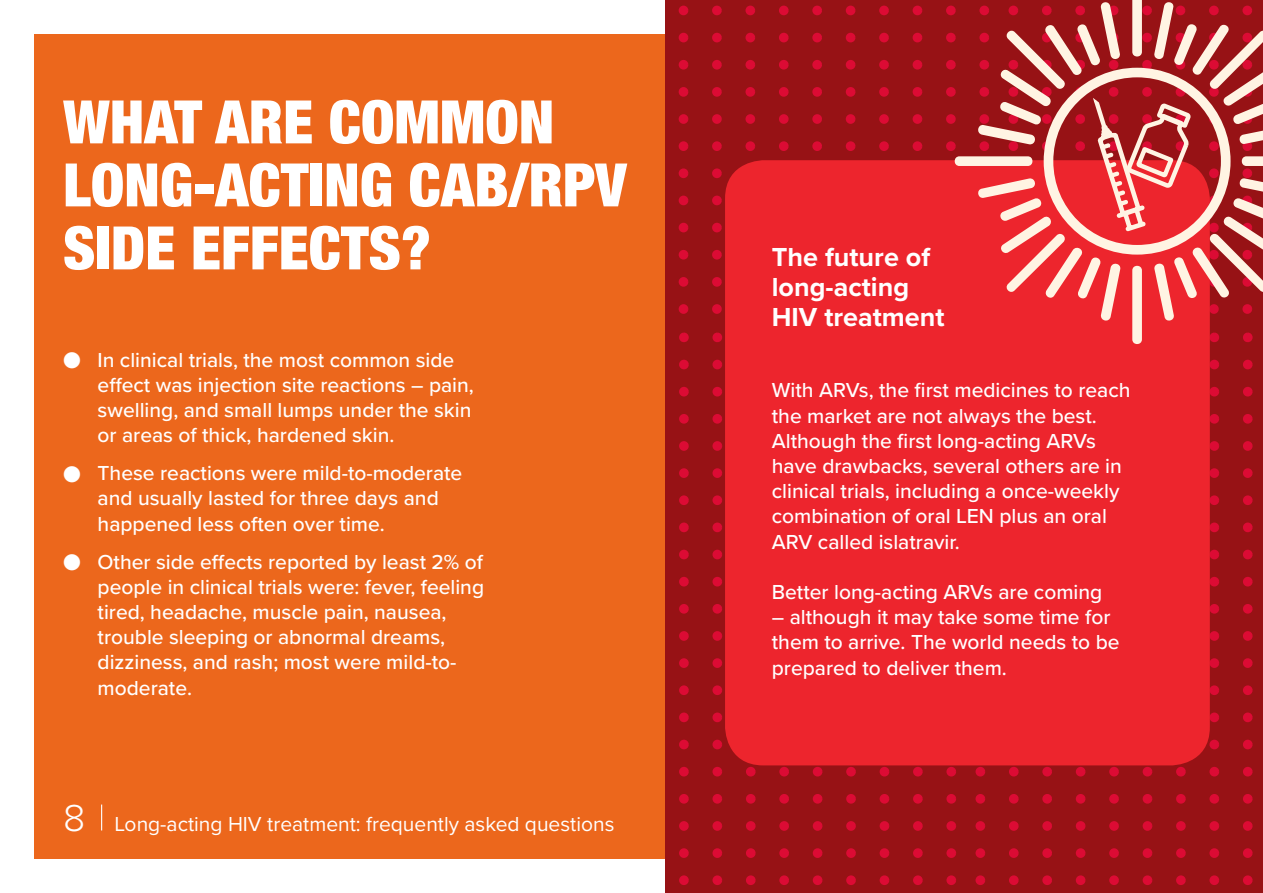
<style>
.page{position:relative;width:1263px;height:893px;background:#fff}
.page>*{position:absolute;margin:0;border:0;box-sizing:border-box;transform-origin:0 0}
.t1{font:900 condensed 60px/63px "Helvetica Neue";color:#fff}
.t2{font:700 27px/30px "Proxima Nova";color:#fff}
.t3{font:500 21px/25.2px "Proxima Nova";color:#fff}
.t4{font:21px "Proxima Nova";color:#fff}
.s1{font-weight:300;font-size:39px}
</style>
<div class="page">
<div style="left:34px;top:34px;width:1229px;height:825px;background:#ec671c"></div>
<svg style="left:101px;top:804px;width:1px;height:26px"></svg>
<div style="left:665px;top:0;width:598px;height:893px;background:#971215"></div>
<svg style="left:945px;top:765px;width:12px;height:120px"></svg>
<svg style="left:912px;top:765px;width:12px;height:120px"></svg>
<svg style="left:878px;top:765px;width:13px;height:120px"></svg>
<svg style="left:845px;top:765px;width:12px;height:120px"></svg>
<svg style="left:811px;top:765px;width:13px;height:120px"></svg>
<svg style="left:778px;top:765px;width:12px;height:120px"></svg>
<svg style="left:744px;top:760px;width:13px;height:125px"></svg>
<svg style="left:712px;top:359px;width:10px;height:526px"></svg>
<svg style="left:712px;top:332px;width:11px;height:10px"></svg>
<svg style="left:679px;top:359px;width:10px;height:526px"></svg>
<svg style="left:679px;top:332px;width:10px;height:10px"></svg>
<svg style="left:1243px;top:359px;width:10px;height:526px"></svg>
<svg style="left:1208px;top:359px;width:11px;height:526px"></svg>
<svg style="left:1176px;top:762px;width:11px;height:123px"></svg>
<svg style="left:1141px;top:765px;width:13px;height:120px"></svg>
<svg style="left:1108px;top:765px;width:12px;height:120px"></svg>
<svg style="left:1074px;top:765px;width:13px;height:120px"></svg>
<svg style="left:1041px;top:765px;width:12px;height:120px"></svg>
<svg style="left:1007px;top:765px;width:13px;height:120px"></svg>
<svg style="left:974px;top:765px;width:13px;height:120px"></svg>
<svg style="left:946px;top:5px;width:7px;height:146px"></svg>
<svg style="left:912px;top:5px;width:11px;height:146px"></svg>
<svg style="left:879px;top:5px;width:10px;height:146px"></svg>
<svg style="left:845px;top:5px;width:11px;height:146px"></svg>
<svg style="left:812px;top:5px;width:10px;height:146px"></svg>
<svg style="left:779px;top:5px;width:10px;height:146px"></svg>
<svg style="left:745px;top:5px;width:10px;height:158px"></svg>
<svg style="left:712px;top:5px;width:10px;height:309px"></svg>
<svg style="left:678px;top:5px;width:11px;height:309px"></svg>
<div style="left:725px;top:160px;width:485px;height:605px;background:#ed252d;border-radius:38px"></div>
<svg style="left:953px;top:5px;width:310px;height:341px"></svg>
<svg style="left:1092px;top:0;width:102px;height:315px"></svg>
<h1 class="t1" style="left:63px;top:87px;width:565px">WHAT ARE COMMON<br>LONG-ACTING CAB/RPV<br>SIDE EFFECTS?</h1>
<p class="t3" style="left:98px;top:346px;width:378px;text-indent:-35px">● In clinical trials, the most common side effect was injection site reactions – pain, swelling, and small lumps under the skin or areas of thick, hardened skin.</p>
<p class="t3" style="left:98px;top:460px;width:366px;text-indent:-35px">● These reactions were mild-to-moderate and usually lasted for three days and happened less often over time.</p>
<p class="t3" style="left:98px;top:548px;width:388px;text-indent:-35px">● Other side effects reported by least 2% of people in clinical trials were: fever, feeling tired, headache, muscle pain, nausea, trouble sleeping or abnormal dreams, dizziness, and rash; most were mild-to&shy;moderate.</p>
<p class="t4" style="left:63px;top:808px;width:553px"><span class="s1">8</span> Long-acting HIV treatment: frequently asked questions</p>
<p class="t2" style="left:772px;top:242px;width:174px">The future of long-acting<br>HIV treatment</p>
<p class="t3" style="left:772px;top:377px;width:360px">With ARVs, the first medicines to reach the market are not always the best.<br>Although the first long-acting ARVs have drawbacks, several others are in clinical trials, including a once-weekly combination of oral LEN plus an oral ARV called islatravir.</p>
<p class="t3" style="left:772px;top:579px;width:332px">Better long-acting ARVs are coming</p>
<p class="t3" style="left:772px;top:604px;width:349px">– although it may take some time for them to arrive. The world needs to be prepared to deliver them.</p>
</div>
